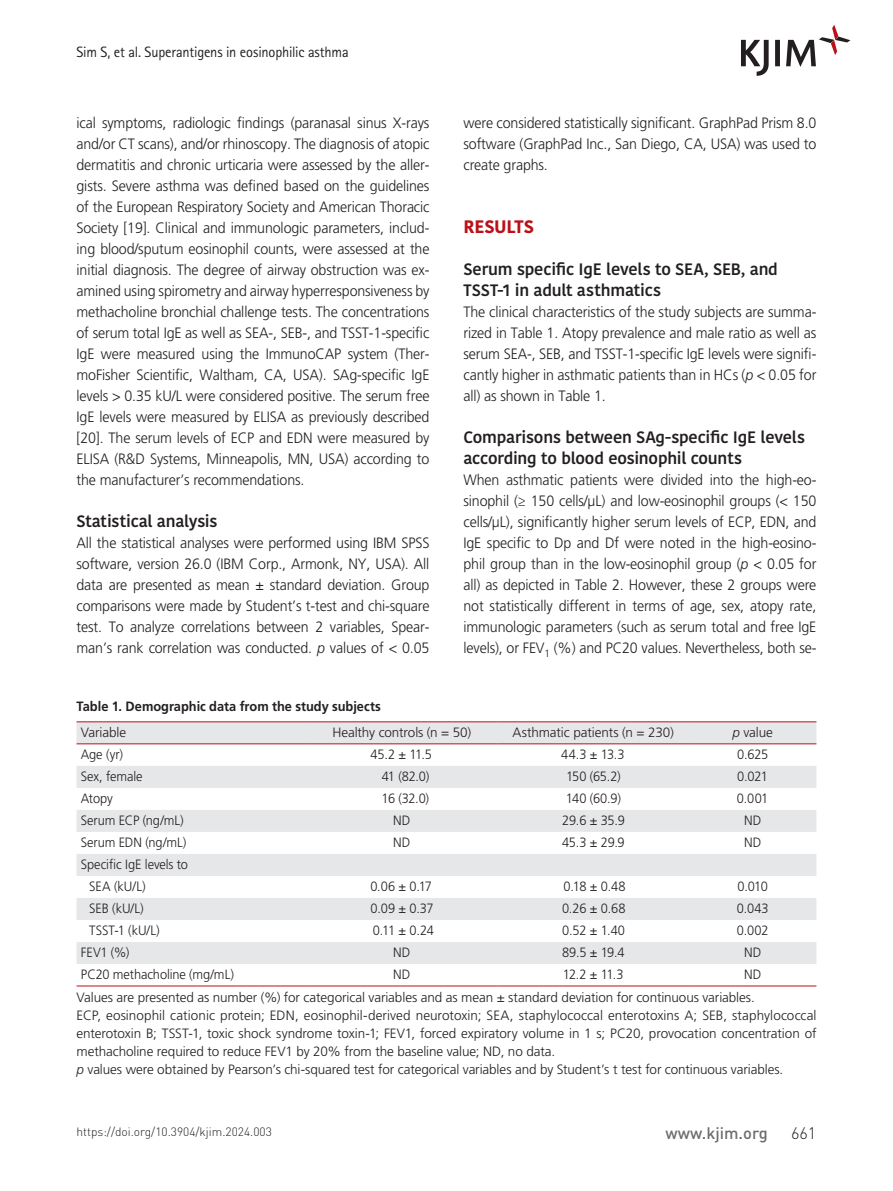
<style>
.page{position:relative;width:893px;height:1191px;background:#fff}
.page>*{position:absolute;margin:0;border:0;box-sizing:border-box;transform-origin:0 0}
.t1{font:700 18px "Kohinoor Bangla";letter-spacing:-.015em;color:#bb1018}
.t2{font:600 16.5px/21px "Kohinoor Bangla";letter-spacing:-.01em;color:#231f20}
.t3{font:500 16.5px "DIN Pro";color:#6c6d70}
.t4{font:300 16.5px "DIN Pro";color:#231f20}
.t5{font:300 15px/21px "Frutiger LT Std";letter-spacing:-.01em;color:#231f20;text-align:justify;scale:.95 1}
.t6{font:15px "Rotis Sans Serif Std";letter-spacing:-.01em;color:#231f20;scale:.96 1}
.t7{font:300 13.5px/18px "Frutiger LT Std";letter-spacing:-.005em;color:#231f20}
.t8{font:300 13.5px/22px "Frutiger LT Std";letter-spacing:-.005em;color:#231f20;scale:.95 1}
.t9{font:700 13.5px/26.7px "Frutiger LT Std";color:#231f20;scale:.95 1}
.t10{font:300 12px "DIN Pro";color:#231f20}
.s1{font-style:italic}
.s2{font-weight:300}
</style>
<div class="page">
<svg style="left:741px;top:25px;width:109px;height:51px"></svg>
<svg style="left:77px;top:722px;width:739px;height:242px;fill:#e6e7e9"></svg>
<hr style="left:77px;top:721px;width:229px;height:1px;background:#bb1018">
<hr style="left:306px;top:721px;width:191px;height:1px;background:#bb1018">
<hr style="left:497px;top:721px;width:192px;height:1px;background:#bb1018">
<hr style="left:689px;top:721px;width:127px;height:1px;background:#bb1018">
<hr style="left:77px;top:743px;width:229px;height:1px;background:#bb1018">
<hr style="left:306px;top:743px;width:191px;height:1px;background:#bb1018">
<hr style="left:497px;top:743px;width:192px;height:1px;background:#bb1018">
<hr style="left:689px;top:743px;width:127px;height:1px;background:#bb1018">
<hr style="left:77px;top:985px;width:229px;height:1px;background:#bb1018">
<hr style="left:306px;top:985px;width:191px;height:1px;background:#bb1018">
<hr style="left:497px;top:985px;width:192px;height:1px;background:#bb1018">
<hr style="left:689px;top:985px;width:127px;height:1px;background:#bb1018">
<p class="t6" style="left:77px;top:43px;width:285px">Sim S, et al. Superantigens in eosinophilic asthma</p>
<p class="t5" style="left:77px;top:112px;width:373px">ical symptoms, radiologic findings (paranasal sinus X-rays and/or CT scans), and/or rhinoscopy. The diagnosis of atopic dermatitis and chronic urticaria were assessed by the aller&shy;gists. Severe asthma was defined based on the guidelines of the European Respiratory Society and American Thoracic Society [19]. Clinical and immunologic parameters, includ&shy;ing blood/sputum eosinophil counts, were assessed at the initial diagnosis. The degree of airway obstruction was ex&shy;amined using spirometry and airway hyperresponsiveness by methacholine bronchial challenge tests. The concentrations of serum total IgE as well as SEA-, SEB-, and TSST-1-specific IgE were measured using the ImmunoCAP system (Ther&shy;moFisher Scientific, Waltham, CA, USA). SAg-specific IgE levels &gt; 0.35 kU/L were considered positive. The serum free IgE levels were measured by ELISA as previously described [20]. The serum levels of ECP and EDN were measured by ELISA (R&amp;D Systems, Minneapolis, MN, USA) according to the manufacturer’s recommendations.</p>
<p class="t2" style="left:77px;top:510px;width:143px">Statistical analysis</p>
<p class="t5" style="left:77px;top:532px;width:373px">All the statistical analyses were performed using IBM SPSS software, version 26.0 (IBM Corp., Armonk, NY, USA). All data are presented as mean ± standard deviation. Group comparisons were made by Student’s t-test and chi-square test. To analyze correlations between 2 variables, Spear&shy;man’s rank correlation was conducted. <span class="s1">p</span> values of &lt; 0.05</p>
<p class="t5" style="left:463px;top:112px;width:373px">were considered statistically significant. GraphPad Prism 8.0 software (GraphPad Inc., San Diego, CA, USA) was used to create graphs.</p>
<p class="t1" style="left:463px;top:210px;width:72px">RESULTS</p>
<p class="t2" style="left:463px;top:258px;width:316px">Serum specific IgE levels to SEA, SEB, and<br>TSST-1 in adult asthmatics</p>
<p class="t5" style="left:463px;top:301px;width:373px">The clinical characteristics of the study subjects are summa&shy;rized in Table 1. Atopy prevalence and male ratio as well as serum SEA-, SEB, and TSST-1-specific IgE levels were signifi&shy;cantly higher in asthmatic patients than in HCs (<span class="s1">p</span> &lt; 0.05 for all) as shown in Table 1.</p>
<p class="t2" style="left:463px;top:426px;width:343px">Comparisons between SAg-specific IgE levels according to blood eosinophil counts</p>
<p class="t5" style="left:463px;top:469px;width:373px">When asthmatic patients were divided into the high-eo&shy;sinophil (≥ 150 cells/μL) and low-eosinophil groups (&lt; 150 cells/μL), significantly higher serum levels of ECP, EDN, and IgE specific to Dp and Df were noted in the high-eosino&shy;phil group than in the low-eosinophil group (<span class="s1">p</span> &lt; 0.05 for all) as depicted in Table 2. However, these 2 groups were not statistically different in terms of age, sex, atopy rate, immunologic parameters (such as serum total and free IgE levels), or FEV<sub>1</sub> (%) and PC20 values. Nevertheless, both se-</p>
<p class="t9" style="left:81px;top:692px;width:317px;text-indent:-4px">Table 1. Demographic data from the study subjects<br><span class="s2">Variable</span></p>
<p class="t7" style="left:332px;top:724px;width:140px">Healthy controls (n = 50)</p>
<p class="t7" style="left:512px;top:724px;width:163px">Asthmatic patients (n = 230)</p>
<p class="t7" style="left:732px;top:724px;width:42px"><span class="s1">p</span> value</p>
<p class="t8" style="left:81px;top:744px;width:46px">Age (yr)</p>
<p class="t8" style="left:370px;top:744px;width:66px">45.2 ± 11.5</p>
<p class="t8" style="left:561px;top:744px;width:68px">44.3 ± 13.3</p>
<p class="t8" style="left:737px;top:744px;width:34px">0.625</p>
<p class="t8" style="left:81px;top:766px;width:67px">Sex, female</p>
<p class="t8" style="left:382px;top:766px;width:52px">41 (82.0)</p>
<p class="t8" style="left:566px;top:766px;width:59px">150 (65.2)</p>
<p class="t8" style="left:737px;top:766px;width:34px">0.021</p>
<p class="t8" style="left:81px;top:788px;width:35px">Atopy</p>
<p class="t8" style="left:382px;top:788px;width:52px">16 (32.0)</p>
<p class="t8" style="left:566px;top:788px;width:60px">140 (60.9)</p>
<p class="t8" style="left:737px;top:788px;width:35px">0.001</p>
<p class="t8" style="left:81px;top:810px;width:110px">Serum ECP (ng/mL)</p>
<p class="t8" style="left:393px;top:810px;width:20px">ND</p>
<p class="t8" style="left:562px;top:810px;width:67px">29.6 ± 35.9</p>
<p class="t8" style="left:744px;top:810px;width:20px">ND</p>
<p class="t8" style="left:81px;top:832px;width:113px">Serum EDN (ng/mL)</p>
<p class="t8" style="left:393px;top:832px;width:20px">ND</p>
<p class="t8" style="left:562px;top:832px;width:68px">45.3 ± 29.9</p>
<p class="t8" style="left:744px;top:832px;width:20px">ND</p>
<p class="t8" style="left:89px;top:854px;width:105px;text-indent:-9px">Specific IgE levels to<br>SEA (kU/L)</p>
<p class="t8" style="left:370px;top:876px;width:66px">0.06 ± 0.17</p>
<p class="t8" style="left:563px;top:876px;width:67px">0.18 ± 0.48</p>
<p class="t8" style="left:737px;top:876px;width:34px">0.010</p>
<p class="t8" style="left:89px;top:898px;width:59px">SEB (kU/L)</p>
<p class="t8" style="left:370px;top:898px;width:68px">0.09 ± 0.37</p>
<p class="t8" style="left:562px;top:898px;width:68px">0.26 ± 0.68</p>
<p class="t8" style="left:737px;top:898px;width:35px">0.043</p>
<p class="t8" style="left:89px;top:920px;width:76px">TSST-1 (kU/L)</p>
<p class="t8" style="left:373px;top:920px;width:66px">0.11 ± 0.24</p>
<p class="t8" style="left:562px;top:920px;width:68px">0.52 ± 1.40</p>
<p class="t8" style="left:737px;top:920px;width:35px">0.002</p>
<p class="t8" style="left:81px;top:942px;width:53px">FEV1 (%)</p>
<p class="t8" style="left:393px;top:942px;width:20px">ND</p>
<p class="t8" style="left:562px;top:942px;width:67px">89.5 ± 19.4</p>
<p class="t8" style="left:744px;top:942px;width:20px">ND</p>
<p class="t8" style="left:81px;top:964px;width:163px">PC20 methacholine (mg/mL)</p>
<p class="t8" style="left:393px;top:964px;width:20px">ND</p>
<p class="t8" style="left:563px;top:964px;width:65px">12.2 ± 11.3</p>
<p class="t8" style="left:77px;top:963px;width:722px;text-indent:667px">ND<br>Values are presented as number (%) for categorical variables and as mean ± standard deviation for continuous variables.</p>
<p class="t7" style="left:77px;top:1006px;width:741px">ECP, eosinophil cationic protein; EDN, eosinophil-derived neurotoxin; SEA, staphylococcal enterotoxins A; SEB, staphylococcal enterotoxin B; TSST-1, toxic shock syndrome toxin-1; FEV1, forced expiratory volume in 1 s; PC20, provocation concentration of methacholine required to reduce FEV1 by 20% from the baseline value; ND, no data.<br><span class="s1">p</span> values were obtained by Pearson’s chi-squared test for categorical variables and by Student’s t test for continuous variables.</p>
<p class="t10" style="left:77px;top:1123px;width:197px">https://doi.org/10.3904/kjim.2024.003</p>
<p class="t3" style="left:666px;top:1121px;width:104px">www.kjim.org</p>
<p class="t4" style="left:791px;top:1121px;width:27px">661</p>
</div>
